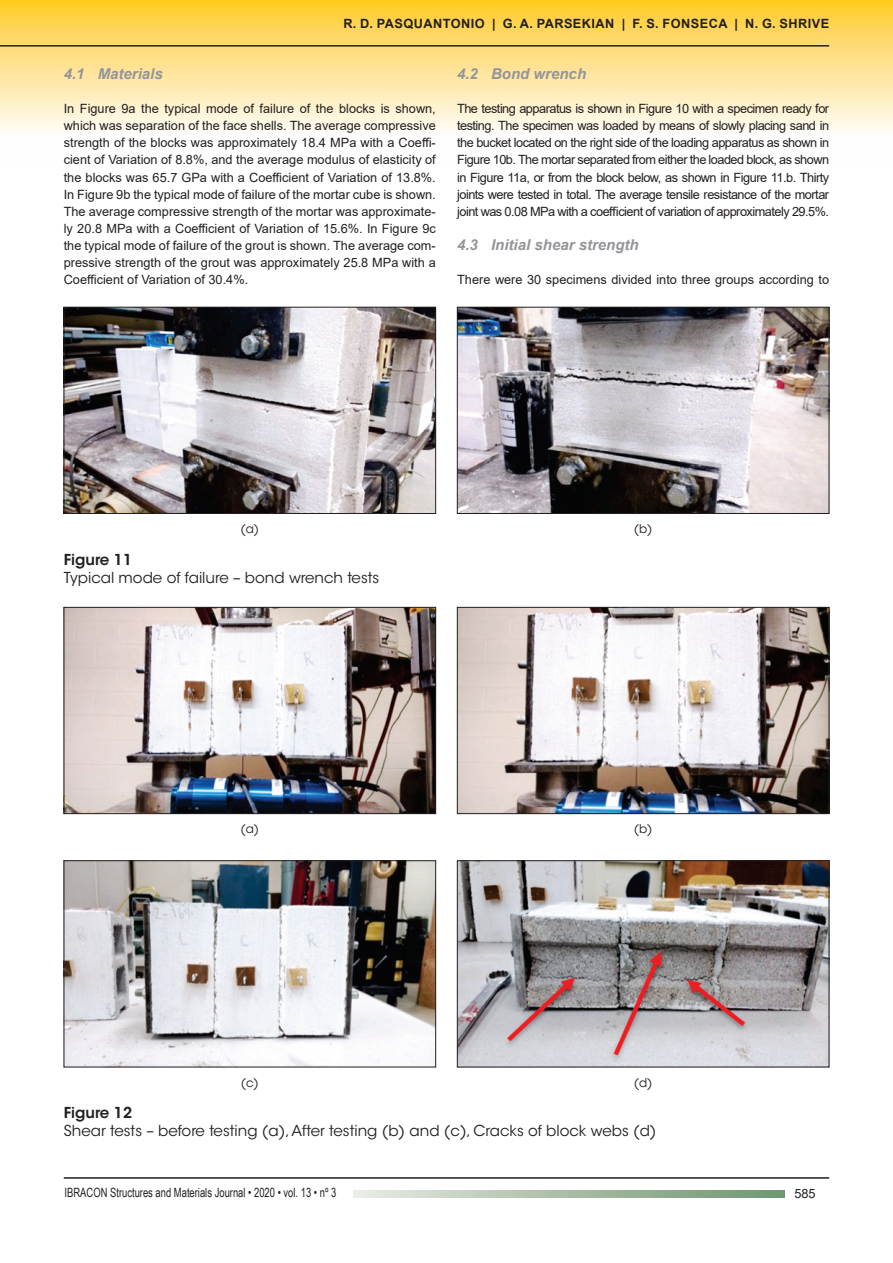
<style>
.page{position:relative;width:893px;height:1263px;background:#fff}
.page>*{position:absolute;margin:0;border:0;box-sizing:border-box;transform-origin:0 0}
.t1{font:15px "ITC Avant Garde Std";color:#231f20}
.t2{font:italic 700 15px "Arial";color:#939598}
.t3{font:600 15px "ITC Avant Garde Std";color:#231f20}
.t4{font:12.75px/17.1px "Arial";color:#231f20;text-align:justify}
.t5{font:700 12.75px "Arial";letter-spacing:.035em;color:#231f20}
.t6{font:12.75px "Arial Narrow";color:#231f20;scale:.9 1}
.t7{font:12px "ITC Avant Garde Std";color:#231f20}
</style>
<div class="page">
<svg style="left:0;top:0;width:893px;height:131px;background:#fee28f"></svg>
<hr style="left:64px;top:1177px;width:765px;height:2px;background:#231f20">
<hr style="left:0;top:45px;width:829px;height:2px;background:#231f20">
<svg style="left:354px;top:1190px;width:430px;height:8px;background:#a9bea7"></svg>
<img style="left:66px;top:309px;width:368px;height:203px">
<div style="left:64px;top:307px;width:372px;height:207px;border:1px solid #231f20"></div>
<img style="left:459px;top:309px;width:368px;height:203px">
<div style="left:457px;top:307px;width:372px;height:207px;border:1px solid #231f20"></div>
<img style="left:66px;top:862px;width:368px;height:203px">
<div style="left:64px;top:860px;width:372px;height:207px;border:1px solid #231f20"></div>
<img style="left:66px;top:609px;width:368px;height:203px">
<div style="left:64px;top:607px;width:372px;height:207px;border:1px solid #231f20"></div>
<img style="left:459px;top:862px;width:368px;height:203px">
<div style="left:457px;top:860px;width:372px;height:207px;border:1px solid #231f20"></div>
<img style="left:459px;top:609px;width:368px;height:203px">
<div style="left:457px;top:607px;width:372px;height:207px;border:1px solid #231f20"></div>
<p class="t5" style="left:343px;top:15px;width:487px">R. D. PASQUANTONIO | G. A. PARSEKIAN | F. S. FONSECA | N. G. SHRIVE</p>
<p class="t2" style="left:64px;top:64px;width:101px">4.1 Materials</p>
<p class="t4" style="left:64px;top:100px;width:374px">In Figure 9a the typical mode of failure of the blocks is shown, which was separation of the face shells. The average compressive strength of the blocks was approximately 18.4 MPa with a Coeffi&shy;cient of Variation of 8.8%, and the average modulus of elasticity of the blocks was 65.7 GPa with a Coefficient of Variation of 13.8%.<br>In Figure 9b the typical mode of failure of the mortar cube is shown.<br>The average compressive strength of the mortar was approximate&shy;ly 20.8 MPa with a Coefficient of Variation of 15.6%. In Figure 9c the typical mode of failure of the grout is shown. The average com&shy;pressive strength of the grout was approximately 25.8 MPa with a Coefficient of Variation of 30.4%.</p>
<p class="t2" style="left:457px;top:64px;width:131px">4.2 Bond wrench</p>
<p class="t4" style="left:457px;top:100px;width:374px">The testing apparatus is shown in Figure 10 with a specimen ready for testing. The specimen was loaded by means of slowly placing sand in the bucket located on the right side of the loading apparatus as shown in Figure 10b. The mortar separated from either the loaded block, as shown in Figure 11a, or from the block below, as shown in Figure 11.b. Thirty joints were tested in total. The average tensile resistance of the mortar joint was 0.08 MPa with a coefficient of variation of approximately 29.5%.</p>
<p class="t2" style="left:457px;top:235px;width:183px">4.3 Initial shear strength</p>
<p class="t4" style="left:457px;top:271px;width:374px">There were 30 specimens divided into three groups according to</p>
<p class="t7" style="left:240px;top:521px;width:20px">(a)</p>
<p class="t7" style="left:634px;top:521px;width:20px">(b)</p>
<p class="t3" style="left:64px;top:550px;width:70px">Figure 11</p>
<p class="t1" style="left:64px;top:568px;width:317px">Typical mode of failure – bond wrench tests</p>
<p class="t7" style="left:240px;top:821px;width:20px">(a)</p>
<p class="t7" style="left:241px;top:1075px;width:20px">(c)</p>
<p class="t7" style="left:634px;top:821px;width:20px">(b)</p>
<p class="t7" style="left:634px;top:1075px;width:20px">(d)</p>
<p class="t3" style="left:64px;top:1103px;width:70px">Figure 12</p>
<p class="t1" style="left:64px;top:1122px;width:594px">Shear tests – before testing (a), After testing (b) and (c), Cracks of block webs (d)</p>
<p class="t6" style="left:65px;top:1183px;width:303px">IBRACON Structures and Materials Journal • 2020 • vol. 13 • nº 3</p>
<p class="t4" style="left:794px;top:1185px;width:23px">585</p>
</div>
